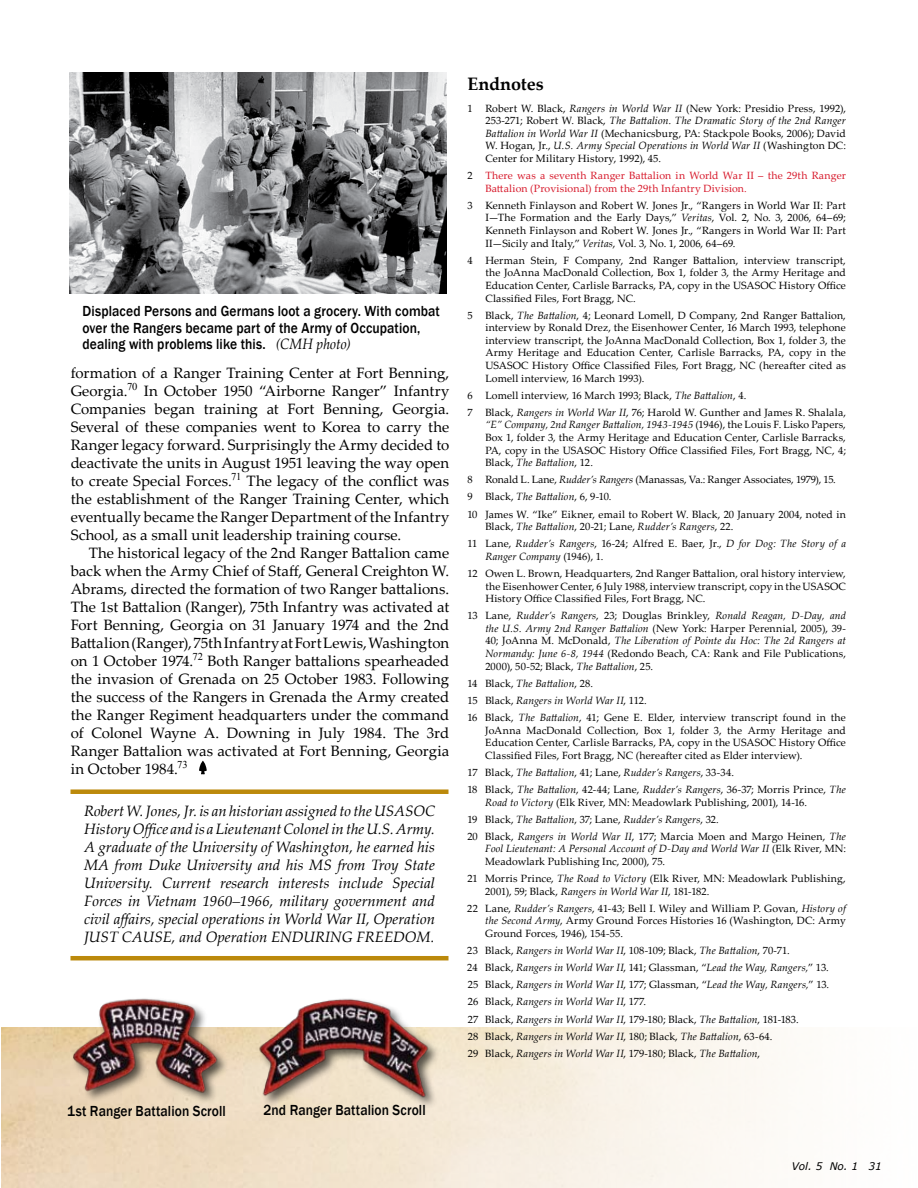
<style>
.page{position:relative;width:918px;height:1188px;background:#fff}
.page>*{position:absolute;margin:0;border:0;box-sizing:border-box;transform-origin:0 0}
.t1{font:700 18px "Palatino Linotype";color:#000}
.t2{font:15px/18px "Palatino Linotype";letter-spacing:.005em;color:#000;text-align:justify}
.t3{font:italic 15px/18px "Palatino Linotype";color:#000;text-align:justify}
.t4{font:500 15px/16.5px "Franklin Gothic";letter-spacing:.01em;color:#000;scale:.9 1}
.t5{font:500 15px "Franklin Gothic";letter-spacing:.01em;color:#010101;scale:.9 1}
.t6{font:10.5px/12.6px "Palatino Linotype";letter-spacing:.01em;color:#000;text-align:justify}
.t7{font:italic 10.5px/17.1px "Palatino Linotype";letter-spacing:.01em;color:#000}
.t8{font:10.5px/12.6px "Palatino Linotype";letter-spacing:.015em;color:#d7182a}
.t9{font:italic 10.5px "Verdana";color:#000}
.s1{font-family:"Palatino Linotype";font-weight:400;font-style:italic}
.s2{font-style:italic}
.s3{color:#000}
.s4{font-style:normal}
</style>
<div class="page">
<img style="left:69px;top:72px;width:378px;height:222px">
<div style="left:257px;top:997px;width:182px;height:111px;background:#000;opacity:.65"></div>
<img style="left:254px;top:997px;width:179px;height:108px">
<img style="left:49px;top:998px;width:191px;height:112px">
<svg style="left:199px;top:761px;width:8px;height:13px"></svg>
<div style="left:70px;top:789px;width:378px;height:5px;background:#bb890b"></div>
<hr style="left:70px;top:956px;width:378px;height:4px;background:#bb890b">
<h2 class="t4" style="left:82px;top:303px;width:399px">Displaced Persons and Germans loot a grocery. With combat over the Rangers became part of the Army of Occupation, dealing with problems like this. <span class="s1">(CMH photo)</span></h2>
<p class="t2" style="left:71px;top:363px;width:380px">formation of a Ranger Training Center at Fort Benning, Georgia.<sup>70</sup> In October 1950 “Airborne Ranger” Infantry Companies began training at Fort Benning, Georgia.<br>Several of these companies went to Korea to carry the Ranger legacy forward. Surprisingly the Army decided to deactivate the units in August 1951 leaving the way open to create Special Forces.<sup>71</sup> The legacy of the conflict was the establishment of the Ranger Training Center, which eventually became the Ranger Department of the Infantry School, as a small unit leadership training course.</p>
<p class="t2" style="left:71px;top:543px;width:380px;text-indent:18px">The historical legacy of the 2nd Ranger Battalion came back when the Army Chief of Staff, General Creighton W.<br>Abrams, directed the formation of two Ranger battalions.<br>The 1st Battalion (Ranger), 75th Infantry was activated at Fort Benning, Georgia on 31 January 1974 and the 2nd Battalion (Ranger), 75th Infantry at Fort Lewis, Washington on 1 October 1974.<sup>72</sup> Both Ranger battalions spearheaded the invasion of Grenada on 25 October 1983. Following the success of the Rangers in Grenada the Army created the Ranger Regiment headquarters under the command of Colonel Wayne A. Downing in July 1984. The 3rd Ranger Battalion was activated at Fort Benning, Georgia in October 1984.<sup>73</sup></p>
<p class="t3" style="left:84px;top:802px;width:353px">Robert W. Jones, Jr. is an historian assigned to the USASOC History Office and is a Lieutenant Colonel in the U.S. Army.<br>A graduate of the University of Washington, he earned his MA from Duke University and his MS from Troy State University. Current research interests include Special Forces in Vietnam 1960–1966, military government and civil affairs, special operations in World War II, Operation JUST CAUSE, and Operation ENDURING FREEDOM.</p>
<h2 class="t5" style="left:67px;top:1101px;width:178px">1st Ranger Battalion Scroll</h2>
<h2 class="t5" style="left:263px;top:1101px;width:182px">2nd Ranger Battalion Scroll</h2>
<h1 class="t1" style="left:467px;top:71px;width:78px">Endnotes</h1>
<p class="t6" style="left:485px;top:101px;width:362px;text-indent:-18px">1 Robert W. Black, <span class="s2">Rangers in World War II</span> (New York: Presidio Press, 1992), 253-271; Robert W. Black, <span class="s2">The Battalion. The Dramatic Story of the 2nd Ranger Battalion in World War II</span> (Mechanicsburg, PA: Stackpole Books, 2006); David W. Hogan, Jr., <span class="s2">U.S. Army Special Operations in World War II</span> (Washington DC:<br>Center for Military History, 1992), 45.</p>
<p class="t8" style="left:485px;top:169px;width:362px;text-indent:-18px"><span class="s3">2</span> There was a seventh Ranger Battalion in World War II – the 29th Ranger<br>Battalion (Provisional) from the 29th Infantry Division.</p>
<p class="t6" style="left:485px;top:199px;width:362px;text-indent:-18px">3 Kenneth Finlayson and Robert W. Jones Jr., “Rangers in World War II: Part I—The Formation and the Early Days,” <span class="s2">Veritas</span>, Vol. 2, No. 3, 2006, 64–69; Kenneth Finlayson and Robert W. Jones Jr., “Rangers in World War II: Part II—Sicily and Italy,” <span class="s2">Veritas</span>, Vol. 3, No. 1, 2006, 64–69.</p>
<p class="t6" style="left:485px;top:253px;width:362px;text-indent:-18px">4 Herman Stein, F Company, 2nd Ranger Battalion, interview transcript, the JoAnna MacDonald Collection, Box 1, folder 3, the Army Heritage and Education Center, Carlisle Barracks, PA, copy in the USASOC History Office Classified Files, Fort Bragg, NC.</p>
<p class="t6" style="left:485px;top:308px;width:362px;text-indent:-18px">5 Black, <span class="s2">The Battalion</span>, 4; Leonard Lomell, D Company, 2nd Ranger Battalion, interview by Ronald Drez, the Eisenhower Center, 16 March 1993, telephone interview transcript, the JoAnna MacDonald Collection, Box 1, folder 3, the Army Heritage and Education Center, Carlisle Barracks, PA, copy in the USASOC History Office Classified Files, Fort Bragg, NC (hereafter cited as Lomell interview, 16 March 1993).</p>
<p class="t6" style="left:467px;top:386px;width:380px;line-height:17.1px">6 Lomell interview, 16 March 1993; Black, <span class="s2">The Battalion</span>, 4.<br>7 Black, <span class="s2">Rangers in World War II</span>, 76; Harold W. Gunther and James R. Shalala,</p>
<p class="t6" style="left:485px;top:418px;width:362px"><span class="s2">“E” Company, 2nd Ranger Battalion, 1943-1945</span> (1946), the Louis F. Lisko Papers, Box 1, folder 3, the Army Heritage and Education Center, Carlisle Barracks, PA, copy in the USASOC History Office Classified Files, Fort Bragg, NC, 4; Black, <span class="s2">The Battalion</span>, 12.</p>
<p class="t6" style="left:467px;top:471px;width:380px;line-height:17.1px;text-align:left">8 Ronald L. Lane, <span class="s2">Rudder’s Rangers</span> (Manassas, Va.: Ranger Associates, 1979), 15.<br>9 Black, <span class="s2">The Battalion</span>, 6, 9-10.<br>10 James W. “Ike” Eikner, email to Robert W. Black, 20 January 2004, noted in</p>
<p class="t7" style="left:467px;top:518px;width:380px;text-indent:18px"><span class="s4">Black,</span> The Battalion<span class="s4">, 20-21; Lane,</span> Rudder’s Rangers<span class="s4">, 22.<br>11 Lane,</span> Rudder’s Rangers<span class="s4">, 16-24; Alfred E. Baer, Jr.,</span> D for Dog: The Story of a</p>
<p class="t6" style="left:467px;top:547px;width:380px;line-height:17.1px;text-indent:18px"><span class="s2">Ranger Company</span> (1946), 1.<br>12 Owen L. Brown, Headquarters, 2nd Ranger Battalion, oral history interview,</p>
<p class="t6" style="left:485px;top:579px;width:362px">the Eisenhower Center, 6 July 1988, interview transcript, copy in the USASOC<br>History Office Classified Files, Fort Bragg, NC.</p>
<p class="t6" style="left:485px;top:609px;width:362px;text-indent:-18px">13 Lane, <span class="s2">Rudder’s Rangers</span>, 23; Douglas Brinkley, <span class="s2">Ronald Reagan, D-Day, and the U.S. Army 2nd Ranger Battalion</span> (New York: Harper Perennial, 2005), 39- 40; JoAnna M. McDonald, <span class="s2">The Liberation of Pointe du Hoc: The 2d Rangers at Normandy: June 6-8, 1944</span> (Redondo Beach, CA: Rank and File Publications, 2000), 50-52; Black, <span class="s2">The Battalion</span>, 25.</p>
<p class="t6" style="left:467px;top:674px;width:380px;line-height:17.1px;text-align:left">14 Black, <span class="s2">The Battalion</span>, 28.<br>15 Black, <span class="s2">Rangers in World War II</span>, 112.<br>16 Black, <span class="s2">The Battalion</span>, 41; Gene E. Elder, interview transcript found in the</p>
<p class="t6" style="left:485px;top:723px;width:362px">JoAnna MacDonald Collection, Box 1, folder 3, the Army Heritage and Education Center, Carlisle Barracks, PA, copy in the USASOC History Office Classified Files, Fort Bragg, NC (hereafter cited as Elder interview).</p>
<p class="t6" style="left:467px;top:763px;width:380px;line-height:17.1px">17 Black, <span class="s2">The Battalion</span>, 41; Lane, <span class="s2">Rudder’s Rangers</span>, 33-34.<br>18 Black, <span class="s2">The Battalion</span>, 42-44; Lane, <span class="s2">Rudder’s Rangers</span>, 36-37; Morris Prince, <span class="s2">The</span></p>
<p class="t6" style="left:467px;top:793px;width:380px;line-height:17.1px;text-align:left;text-indent:18px"><span class="s2">Road to Victory</span> (Elk River, MN: Meadowlark Publishing, 2001), 14-16.<br>19 Black, <span class="s2">The Battalion</span>, 37; Lane, <span class="s2">Rudder’s Rangers</span>, 32.<br>20 Black, <span class="s2">Rangers in World War II</span>, 177; Marcia Moen and Margo Heinen, <span class="s2">The</span></p>
<p class="t7" style="left:485px;top:842px;width:362px;line-height:12.6px">Fool Lieutenant: A Personal Account of D-Day and World War II <span class="s4">(Elk River, MN:<br>Meadowlark Publishing Inc, 2000), 75.</span></p>
<p class="t6" style="left:485px;top:872px;width:362px;text-indent:-18px">21 Morris Prince, <span class="s2">The Road to Victory</span> (Elk River, MN: Meadowlark Publishing,<br>2001), 59; Black, <span class="s2">Rangers in World War II</span>, 181-182.</p>
<p class="t6" style="left:485px;top:902px;width:362px;text-indent:-18px">22 Lane, <span class="s2">Rudder’s Rangers</span>, 41-43; Bell I. Wiley and William P. Govan, <span class="s2">History of the Second Army</span>, Army Ground Forces Histories 16 (Washington, DC: Army Ground Forces, 1946), 154-55.</p>
<p class="t7" style="left:467px;top:942px;width:363px"><span class="s4">23 Black,</span> Rangers in World War II<span class="s4">, 108-109; Black,</span> The Battalion<span class="s4">, 70-71.<br>24 Black,</span> Rangers in World War II<span class="s4">, 141; Glassman, “</span>Lead the Way, Rangers,<span class="s4">” 13.<br>25 Black,</span> Rangers in World War II<span class="s4">, 177; Glassman, “</span>Lead the Way, Rangers,<span class="s4">” 13.<br>26 Black,</span> Rangers in World War II<span class="s4">, 177.<br>27 Black,</span> Rangers in World War II<span class="s4">, 179-180; Black,</span> The Battalion<span class="s4">, 181-183.<br>28 Black,</span> Rangers in World War II<span class="s4">, 180; Black,</span> The Battalion<span class="s4">, 63-64.<br>29 Black,</span> Rangers in World War II<span class="s4">, 179-180; Black,</span> The Battalion<span class="s4">,</span></p>
<p class="t9" style="left:792px;top:1160px;width:92px">Vol. 5 No. 1 31</p>
</div>
